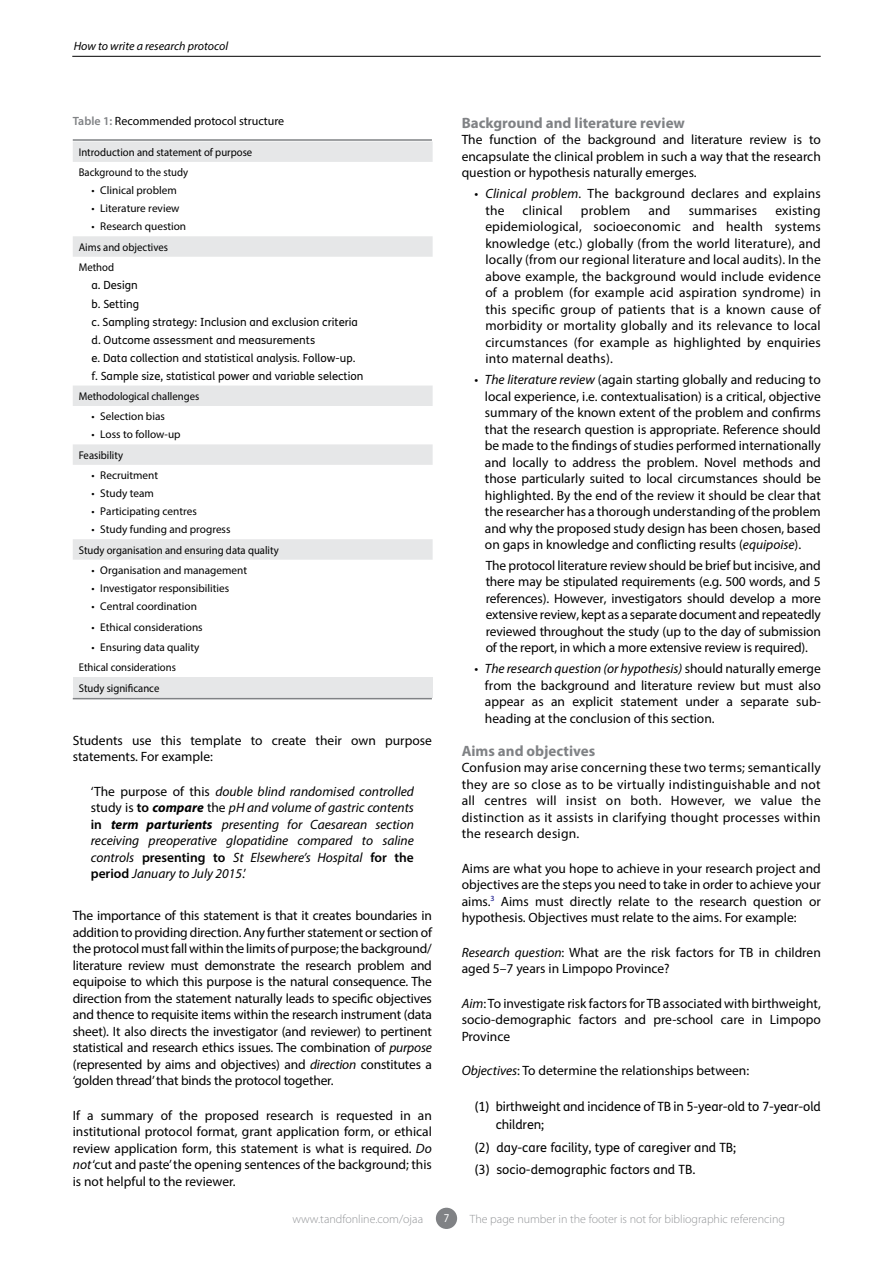
<style>
.page{position:relative;width:893px;height:1263px;background:#fff}
.page>*{position:absolute;margin:0;border:0;box-sizing:border-box;transform-origin:0 0}
.t1{font:700 15px "Myriad Pro";color:#808285}
.t2{font:13.5px/16.5px "Myriad Pro";color:#000;text-align:justify}
.t3{font:italic 13.5px/16.5px "Myriad Pro";color:#000;text-align:justify}
.t4{font:12.75px/18px "FS Me Pro";color:#000}
.t5{font:300 12px "Myriad Pro";color:#939598}
.t6{font:12px "Myriad Pro";color:#000}
.t7{font:italic 12px "Myriad Pro";color:#000}
.t8{font:12px "Myriad Pro";color:#fff;scale:.9 1}
.t9{font:11.25px/20.4px "Myriad Pro";color:#000}
.t10{font:11.25px/18px "FS Me Pro";color:#000}
.t11{font:11.25px/20.4px "Myriad Pro";color:#000;scale:.95 1}
.s1{font-weight:600;color:#808285}
.s2{font-style:normal}
.s3{font-weight:600;font-style:normal}
.s4{font-weight:700}
.s5{font-style:italic}
</style>
<div class="page">
<div style="left:436px;top:1208px;width:21px;height:21px;background:#808285;border-radius:50%"></div>
<hr style="left:72px;top:56px;width:749px;height:1px;background:#000">
<hr style="left:73px;top:139px;width:359px;height:2px;background:#808285">
<svg style="left:73px;top:141px;width:360px;height:419px"></svg>
<div style="left:73px;top:677px;width:360px;height:21px;background:#e6e7e8"></div>
<hr style="left:73px;top:698px;width:359px;height:1px;background:#808285">
<p class="t7" style="left:74px;top:38px;width:156px">How to write a research protocol</p>
<p class="t6" style="left:73px;top:40px;width:20px">102</p>
<p class="t6" style="left:73px;top:114px;width:213px"><span class="s1">Table 1:</span> Recommended protocol structure</p>
<p class="t11" style="left:79px;top:142px;width:184px">Introduction and statement of purpose<br>Background to the study</p>
<p class="t9" style="left:92px;top:180px;width:87px">• Clinical problem</p>
<p class="t9" style="left:92px;top:198px;width:90px">• Literature review</p>
<p class="t9" style="left:79px;top:216px;width:109px;text-indent:13px">• Research question<br>Aims and objectives<br>Method</p>
<p class="t10" style="left:92px;top:276px;width:273px">a. Design<br>b. Setting<br>c. Sampling strategy: Inclusion and exclusion criteria d. Outcome assessment and measurements<br>e. Data collection and statistical analysis. Follow-up. f. Sample size, statistical power and variable selection</p>
<p class="t11" style="left:79px;top:386px;width:128px">Methodological challenges</p>
<p class="t9" style="left:92px;top:406px;width:75px">• Selection bias</p>
<p class="t9" style="left:79px;top:424px;width:103px;text-indent:13px">• Loss to follow-up<br>Feasibility</p>
<p class="t9" style="left:92px;top:465px;width:68px">• Recruitment</p>
<p class="t9" style="left:92px;top:483px;width:64px">• Study team</p>
<p class="t9" style="left:92px;top:501px;width:107px">• Participating centres</p>
<p class="t9" style="left:79px;top:519px;width:202px;text-indent:13px">• Study funding and progress<br>Study organisation and ensuring data quality</p>
<p class="t9" style="left:92px;top:560px;width:157px">• Organisation and management</p>
<p class="t9" style="left:92px;top:578px;width:139px">• Investigator responsibilities</p>
<p class="t9" style="left:92px;top:596px;width:107px">• Central coordination</p>
<p class="t9" style="left:92px;top:616px;width:113px">• Ethical considerations</p>
<p class="t9" style="left:79px;top:637px;width:122px;text-indent:13px">• Ensuring data quality<br>Ethical considerations<br>Study significance</p>
<p class="t2" style="left:73px;top:732px;width:361px">Students use this template to create their own purpose statements. For example:</p>
<p class="t3" style="left:91px;top:783px;width:325px"><span class="s2">‘The purpose of this</span> double blind randomised controlled <span class="s2">study is</span> <span class="s3">to</span> <span class="s4">compare</span> <span class="s2">the</span> pH and volume of gastric contents <span class="s3">in</span> <span class="s4">term parturients</span> presenting for Caesarean section receiving preoperative glopatidine compared to saline controls <span class="s3">presenting to</span> St Elsewhere’s Hospital <span class="s3">for the period</span> January to July 2015<span class="s2">.’</span></p>
<p class="t2" style="left:73px;top:907px;width:361px">The importance of this statement is that it creates boundaries in addition to providing direction. Any further statement or section of the protocol must fall within the limits of purpose; the background/ literature review must demonstrate the research problem and equipoise to which this purpose is the natural consequence. The direction from the statement naturally leads to specific objectives and thence to requisite items within the research instrument (data sheet). It also directs the investigator (and reviewer) to pertinent statistical and research ethics issues. The combination of <span class="s5">purpose </span>(represented by aims and objectives) and <span class="s5">direction</span> constitutes a ‘golden thread’ that binds the protocol together.</p>
<p class="t2" style="left:73px;top:1106px;width:361px">If a summary of the proposed research is requested in an institutional protocol format, grant application form, or ethical review application form, this statement is what is required. <span class="s5">Do not</span> ‘cut and paste’ the opening sentences of the background; this is not helpful to the reviewer.</p>
<p class="t1" style="left:462px;top:113px;width:225px">Background and literature review</p>
<p class="t2" style="left:462px;top:131px;width:361px">The function of the background and literature review is to encapsulate the clinical problem in such a way that the research question or hypothesis naturally emerges.</p>
<p class="t2" style="left:485px;top:185px;width:337px;text-indent:-11px">• <span class="s5">Clinical problem.</span> The background declares and explains the</p>
<p class="t2" style="left:523px;top:202px;width:42px">clinical</p>
<p class="t2" style="left:581px;top:202px;width:51px">problem</p>
<p class="t2" style="left:648px;top:202px;width:23px">and</p>
<p class="t2" style="left:689px;top:202px;width:70px">summarises</p>
<p class="t2" style="left:485px;top:202px;width:337px;text-indent:290px">existing epidemiological, socioeconomic and health systems knowledge (etc.) globally (from the world literature), and locally (from our regional literature and local audits). In the above example, the background would include evidence of a problem (for example acid aspiration syndrome) in this specific group of patients that is a known cause of morbidity or mortality globally and its relevance to local circumstances (for example as highlighted by enquiries into maternal deaths).</p>
<p class="t2" style="left:485px;top:371px;width:337px;text-indent:-11px">• <span class="s5">The literature review</span> (again starting globally and reducing to local experience, i.e. contextualisation) is a critical, objective summary of the known extent of the problem and confirms that the research question is appropriate. Reference should be made to the findings of studies performed internationally and locally to address the problem. Novel methods and those particularly suited to local circumstances should be highlighted. By the end of the review it should be clear that the researcher has a thorough understanding of the problem and why the proposed study design has been chosen, based on gaps in knowledge and conflicting results (<span class="s5">equipoise</span>).</p>
<p class="t2" style="left:486px;top:557px;width:337px">The protocol literature review should be brief but incisive, and there may be stipulated requirements (e.g. 500 words, and 5 references). However, investigators should develop a more extensive review, kept as a separate document and repeatedly reviewed throughout the study (up to the day of submission of the report, in which a more extensive review is required).</p>
<p class="t2" style="left:485px;top:660px;width:337px;text-indent:-11px">• <span class="s5">The research question (or hypothesis)</span> should naturally emerge from the background and literature review but must also appear as an explicit statement under a separate sub&shy;heading at the conclusion of this section.</p>
<p class="t1" style="left:462px;top:741px;width:135px">Aims and objectives</p>
<p class="t2" style="left:462px;top:759px;width:361px">Confusion may arise concerning these two terms; semantically they are so close as to be virtually indistinguishable and not all centres will insist on both. However, we value the distinction as it assists in clarifying thought processes within the research design.</p>
<p class="t2" style="left:462px;top:860px;width:361px">Aims are what you hope to achieve in your research project and objectives are the steps you need to take in order to achieve your aims.<sup>3</sup> Aims must directly relate to the research question or hypothesis. Objectives must relate to the aims. For example:</p>
<p class="t2" style="left:462px;top:944px;width:361px"><span class="s5">Research question</span>: What are the risk factors for TB in children aged 5–7 years in Limpopo Province?</p>
<p class="t2" style="left:462px;top:995px;width:361px"><span class="s5">Aim</span>: To investigate risk factors for TB associated with birthweight, socio-demographic factors and pre-school care in Limpopo Province</p>
<p class="t2" style="left:462px;top:1062px;width:289px"><span class="s5">Objectives</span>: To determine the relationships between:</p>
<p class="t4" style="left:496px;top:1097px;width:326px;text-indent:-21px">(1) birthweight and incidence of TB in 5-year-old to 7-year-old children;</p>
<p class="t4" style="left:474px;top:1136px;width:263px;line-height:22.5px">(2) day-care facility, type of caregiver and TB; (3) socio-demographic factors and TB.</p>
<p class="t5" style="left:292px;top:1212px;width:132px">www.tandfonline.com/ojaa</p>
<p class="t8" style="left:444px;top:1211px;width:8px">7</p>
<p class="t5" style="left:470px;top:1212px;width:317px">The page number in the footer is not for bibliographic referencing</p>
</div>
